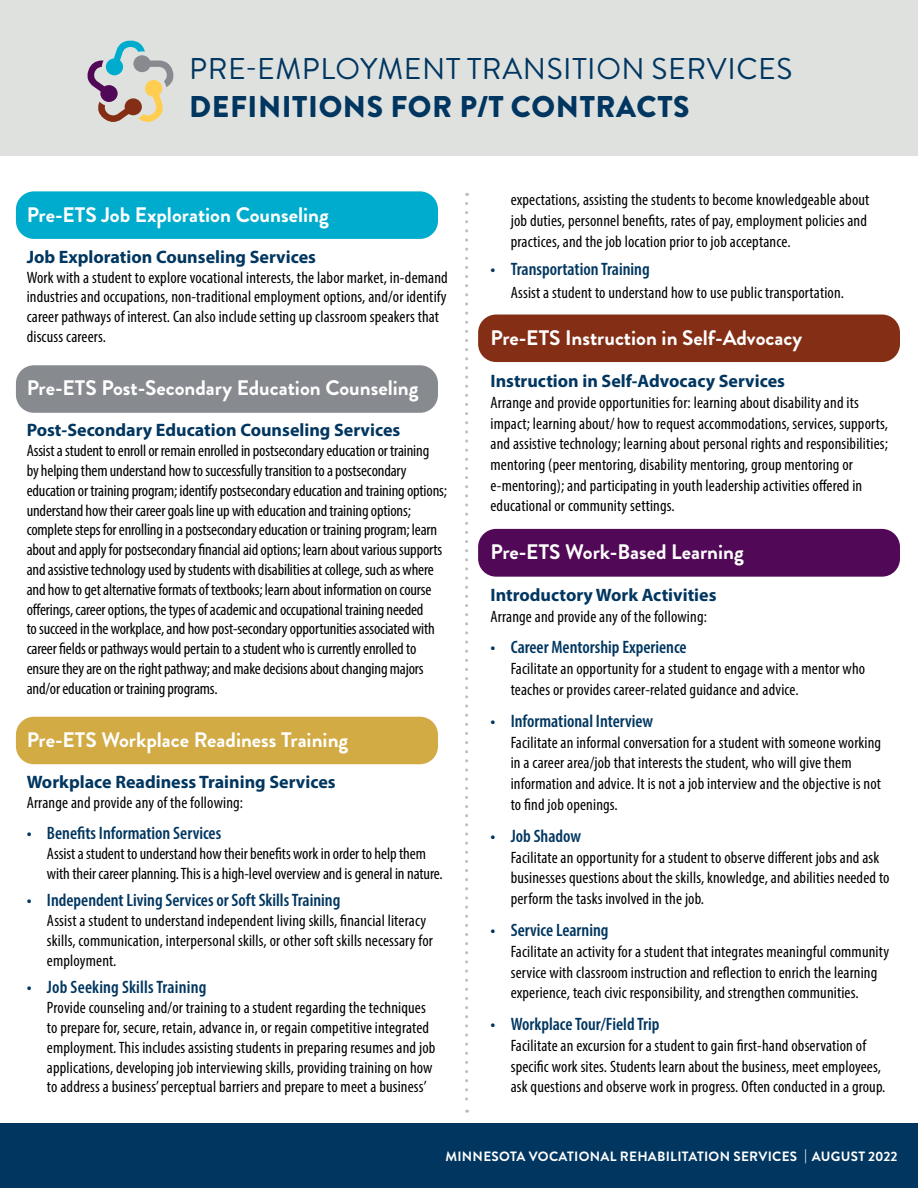
<style>
.page{position:relative;width:918px;height:1188px;background:#fff}
.page>*{position:absolute;margin:0;border:0;box-sizing:border-box;transform-origin:0 0}
.t1{font:30px/38.2px "Brandon Grotesque";letter-spacing:.02em;color:#003660}
.t2{font:700 21px "Brandon Grotesque";color:#fff}
.t3{font:600 condensed 18px "Myriad Pro";color:#003660}
.t4{font:700 18px "Myriad Pro";color:#003660}
.t5{font:condensed 16.5px/20.7px "Myriad Pro";letter-spacing:.01em;color:#000}
.t6{font:condensed 16.5px/19.8px "Myriad Pro";letter-spacing:-.01em;color:#000}
.t7{font:700 13.5px "Brandon Grotesque";letter-spacing:.02em;color:#fff}
.s1{font-weight:900}
</style>
<div class="page">
<svg style="left:465px;top:203px;width:3px;height:910px"></svg>
<div style="left:0;top:0;width:918px;height:156px;background:#dfe1df"></div>
<svg style="left:87px;top:41px;width:87px;height:81px"></svg>
<div style="left:16px;top:191px;width:422px;height:48px;background:#00accd;border-radius:18px"></div>
<div style="left:16px;top:365px;width:422px;height:48px;background:#878a8f;border-radius:18px"></div>
<div style="left:16px;top:717px;width:422px;height:47px;background:#d2ab44;border-radius:18px"></div>
<div style="left:478px;top:315px;width:422px;height:47px;background:#842f15;border-radius:18px"></div>
<div style="left:478px;top:529px;width:422px;height:48px;background:#510856;border-radius:18px"></div>
<div style="left:0;top:1123px;width:918px;height:65px;background:#003660"></div>
<h1 class="t1" style="left:189px;top:50px;width:605px">PRE-EMPLOYMENT TRANSITION SERVICES<br><span class="s1">DEFINITIONS FOR P/T CONTRACTS</span></h1>
<h2 class="t2" style="left:27px;top:200px;width:304px">Pre-ETS Job Exploration Counseling</h2>
<h3 class="t4" style="left:27px;top:245px;width:291px">Job Exploration Counseling Services</h3>
<p class="t5" style="left:27px;top:267px;width:423px;line-height:19.8px">Work with a student to explore vocational interests, the labor market, in-demand industries and occupations, non-traditional employment options, and/or identify career pathways of interest. Can also include setting up classroom speakers that discuss careers.</p>
<h2 class="t2" style="left:27px;top:373px;width:393px">Pre-ETS Post-Secondary Education Counseling</h2>
<h3 class="t4" style="left:27px;top:419px;width:375px">Post-Secondary Education Counseling Services</h3>
<p class="t6" style="left:27px;top:441px;width:422px">Assist a student to enroll or remain enrolled in postsecondary education or training<br>by helping them understand how to successfully transition to a postsecondary education or training program; identify postsecondary education and training options; understand how their career goals line up with education and training options; complete steps for enrolling in a postsecondary education or training program; learn about and apply for postsecondary fnancial aid options; learn about various supports and assistive technology used by students with disabilities at college, such as where and how to get alternative formats of textbooks; learn about information on course oferings, career options, the types of academic and occupational training needed<br>to succeed in the workplace, and how post-secondary opportunities associated with career felds or pathways would pertain to a student who is currently enrolled to ensure they are on the right pathway; and make decisions about changing majors and/or education or training programs.</p>
<h2 class="t2" style="left:27px;top:725px;width:323px">Pre-ETS Workplace Readiness Training</h2>
<h3 class="t4" style="left:27px;top:770px;width:310px">Workplace Readiness Training Services</h3>
<p class="t5" style="left:27px;top:792px;width:218px">Arrange and provide any of the following:</p>
<p class="t3" style="left:27px;top:822px;width:196px">• Benefts Information Services</p>
<p class="t5" style="left:47px;top:843px;width:397px;line-height:19.8px">Assist a student to understand how their benefts work in order to help them with their career planning. This is a high-level overview and is general in nature.</p>
<p class="t3" style="left:27px;top:889px;width:315px">• Independent Living Services or Soft Skills Training</p>
<p class="t5" style="left:47px;top:911px;width:388px;line-height:19.8px">Assist a student to understand independent living skills, fnancial literacy skills, communication, interpersonal skills, or other soft skills necessary for employment.</p>
<p class="t3" style="left:27px;top:976px;width:181px">• Job Seeking Skills Training</p>
<p class="t5" style="left:47px;top:998px;width:390px;line-height:19.8px">Provide counseling and/or training to a student regarding the techniques to prepare for, secure, retain, advance in, or regain competitive integrated employment. This includes assisting students in preparing resumes and job applications, developing job interviewing skills, providing training on how to address a business’ perceptual barriers and prepare to meet a business’</p>
<p class="t5" style="left:511px;top:189px;width:360px">expectations, assisting the students to become knowledgeable about job duties, personnel benefts, rates of pay, employment policies and practices, and the job location prior to job acceptance.</p>
<p class="t3" style="left:490px;top:258px;width:161px">• Transportation Training</p>
<p class="t5" style="left:511px;top:282px;width:335px">Assist a student to understand how to use public transportation.</p>
<h2 class="t2" style="left:490px;top:323px;width:313px">Pre-ETS Instruction in Self-Advocacy</h2>
<h3 class="t4" style="left:490px;top:369px;width:296px">Instruction in Self-Advocacy Services</h3>
<p class="t5" style="left:490px;top:392px;width:399px">Arrange and provide opportunities for: learning about disability and its impact; learning about/ how to request accommodations, services, supports, and assistive technology; learning about personal rights and responsibilities; mentoring (peer mentoring, disability mentoring, group mentoring or e-mentoring); and participating in youth leadership activities ofered in educational or community settings.</p>
<h2 class="t2" style="left:490px;top:537px;width:255px">Pre-ETS Work-Based Learning</h2>
<h3 class="t4" style="left:490px;top:583px;width:228px">Introductory Work Activities</h3>
<p class="t5" style="left:490px;top:606px;width:218px">Arrange and provide any of the following:</p>
<p class="t3" style="left:490px;top:636px;width:198px">• Career Mentorship Experience</p>
<p class="t5" style="left:511px;top:658px;width:356px">Facilitate an opportunity for a student to engage with a mentor who teaches or provides career-related guidance and advice.</p>
<p class="t3" style="left:490px;top:710px;width:164px">• Informational Interview</p>
<p class="t5" style="left:511px;top:732px;width:372px">Facilitate an informal conversation for a student with someone working in a career area/job that interests the student, who will give them information and advice. It is not a job interview and the objective is not to fnd job openings.</p>
<p class="t3" style="left:490px;top:825px;width:92px">• Job Shadow</p>
<p class="t5" style="left:511px;top:847px;width:380px">Facilitate an opportunity for a student to observe diferent jobs and ask businesses questions about the skills, knowledge, and abilities needed to perform the tasks involved in the job.</p>
<p class="t3" style="left:490px;top:919px;width:120px">• Service Learning</p>
<p class="t5" style="left:511px;top:941px;width:380px">Facilitate an activity for a student that integrates meaningful community service with classroom instruction and refection to enrich the learning experience, teach civic responsibility, and strengthen communities.</p>
<p class="t3" style="left:490px;top:1013px;width:170px">• Workplace Tour/Field Trip</p>
<p class="t5" style="left:511px;top:1035px;width:376px">Facilitate an excursion for a student to gain frst-hand observation of specifc work sites. Students learn about the business, meet employees, ask questions and observe work in progress. Often conducted in a group.</p>
<p class="t7" style="left:445px;top:1147px;width:454px">MINNESOTA VOCATIONAL REHABILITATION SERVICES | AUGUST 2022</p>
</div>
